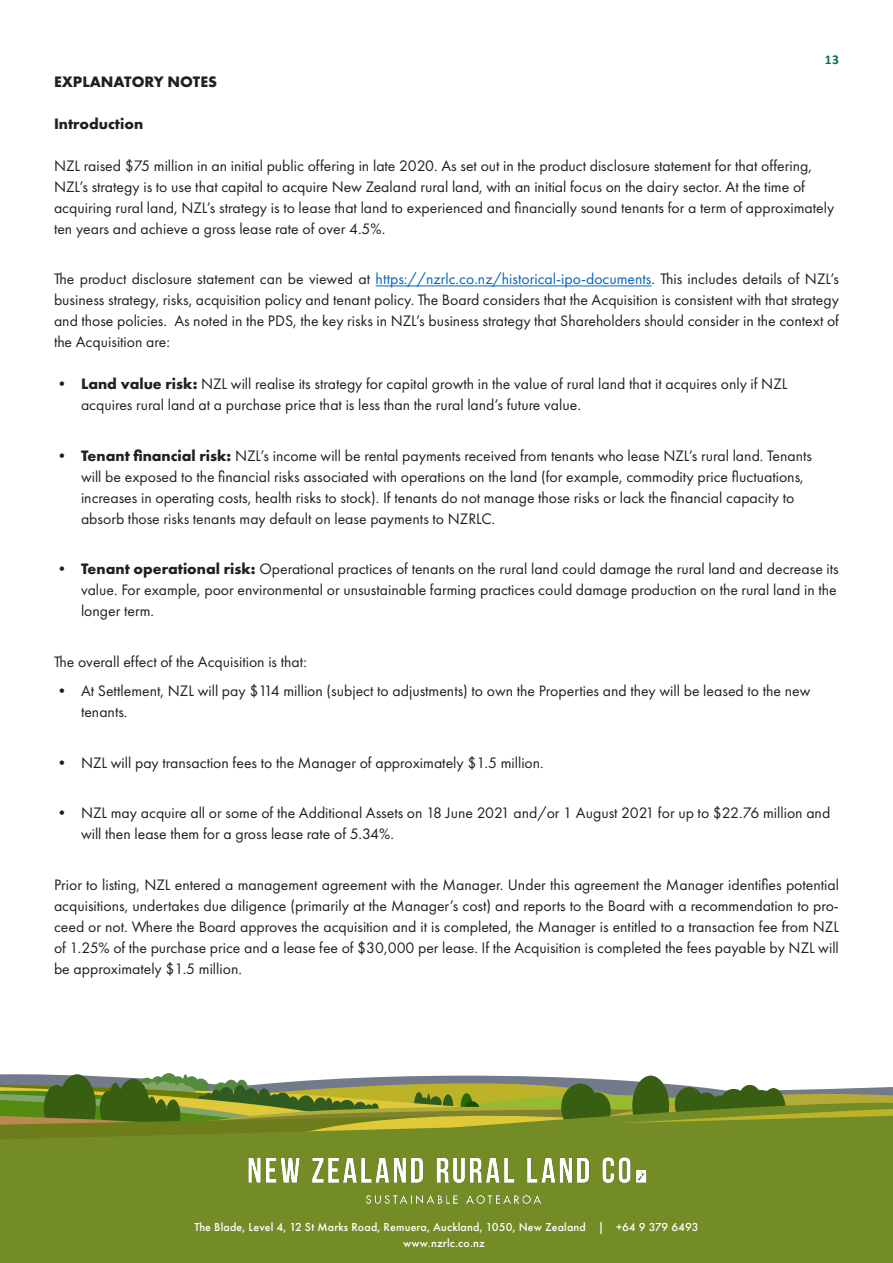
<style>
.page{position:relative;width:893px;height:1263px;background:#fff}
.page>*{position:absolute;margin:0;border:0;box-sizing:border-box;transform-origin:0 0}
.Body_Copy{font:15.75px/21px "Futura PT";color:#231f20}
.t1{font:700 15.75px "Futura PT";color:#231f20}
.t2{font:700 13.5px "Calibri";color:#047540}
.Headline{font:500 12px "Futura PT";letter-spacing:.015em;color:#fff}
.s1{color:#0563c1}
.s2{font-weight:700}
</style>
<div class="page">
<svg style="left:0;top:1073px;width:893px;height:43px"></svg>
<svg style="left:0;top:1116px;width:893px;height:147px;background:#758c26"></svg>
<img style="left:241px;top:1151px;width:411px;height:64px">
<hr style="left:376px;top:285px;width:275px;height:1px;background:#0563c1">
<p class="t2" style="left:825px;top:50px;width:16px">13</p>
<p class="t1" style="left:54px;top:71px;width:165px">EXPLANATORY NOTES</p>
<p class="t1" style="left:54px;top:113px;width:91px">Introduction</p>
<p class="Body_Copy" style="left:54px;top:155px;width:782px">NZL raised $75 million in an initial public offering in late 2020. As set out in the product disclosure statement for that offering, NZL’s strategy is to use that capital to acquire New Zealand rural land, with an initial focus on the dairy sector. At the time of acquiring rural land, NZL’s strategy is to lease that land to experienced and financially sound tenants for a term of approximately ten years and achieve a gross lease rate of over 4.5%.</p>
<p class="Body_Copy" style="left:54px;top:268px;width:786px;text-align:justify">The product disclosure statement can be viewed at <span class="s1">https://nzrlc.co.nz/historical-ipo-documents</span>. This includes details of NZL’s business strategy, risks, acquisition policy and tenant policy. The Board considers that the Acquisition is consistent with that strategy and those policies. As noted in the PDS, the key risks in NZL’s business strategy that Shareholders should consider in the context of the Acquisition are:</p>
<p class="Body_Copy" style="left:81px;top:373px;width:708px;text-indent:-27px"><span class="s2">• Land value risk:</span> NZL will realise its strategy for capital growth in the value of rural land that it acquires only if NZL acquires rural land at a purchase price that is less than the rural land’s future value.</p>
<p class="Body_Copy" style="left:81px;top:445px;width:733px;text-indent:-27px"><span class="s2">• Tenant financial risk:</span> NZL’s income will be rental payments received from tenants who lease NZL’s rural land. Tenants will be exposed to the financial risks associated with operations on the land (for example, commodity price fluctuations, increases in operating costs, health risks to stock). If tenants do not manage those risks or lack the financial capacity to absorb those risks tenants may default on lease payments to NZRLC.</p>
<p class="Body_Copy" style="left:81px;top:559px;width:759px;text-indent:-27px"><span class="s2">• Tenant operational risk:</span> Operational practices of tenants on the rural land could damage the rural land and decrease its value. For example, poor environmental or unsustainable farming practices could damage production on the rural land in the longer term.</p>
<p class="Body_Copy" style="left:54px;top:651px;width:255px">The overall effect of the Acquisition is that:</p>
<p class="Body_Copy" style="left:81px;top:681px;width:731px;text-indent:-27px">• At Settlement, NZL will pay $114 million (subject to adjustments) to own the Properties and they will be leased to the new tenants.</p>
<p class="Body_Copy" style="left:54px;top:752px;width:491px">• NZL will pay transaction fees to the Manager of approximately $1.5 million.</p>
<p class="Body_Copy" style="left:81px;top:803px;width:751px;text-indent:-27px">• NZL may acquire all or some of the Additional Assets on 18 June 2021 and/or 1 August 2021 for up to $22.76 million and will then lease them for a gross lease rate of 5.34%.</p>
<p class="Body_Copy" style="left:54px;top:874px;width:787px;text-align:justify">Prior to listing, NZL entered a management agreement with the Manager. Under this agreement the Manager identifies potential acquisitions, undertakes due diligence (primarily at the Manager’s cost) and reports to the Board with a recommendation to pro&shy;ceed or not. Where the Board approves the acquisition and it is completed, the Manager is entitled to a transaction fee from NZL of 1.25% of the purchase price and a lease fee of $30,000 per lease. If the Acquisition is completed the fees payable by NZL will be approximately $1.5 million.</p>
<p class="Headline" style="left:194px;top:1220px;width:506px">The Blade, Level 4, 12 St Marks Road, Remuera, Auckland, 1050, New Zealand | +64 9 379 6493</p>
<p class="Headline" style="left:403px;top:1236px;width:83px">www.nzrlc.co.nz</p>
</div>
